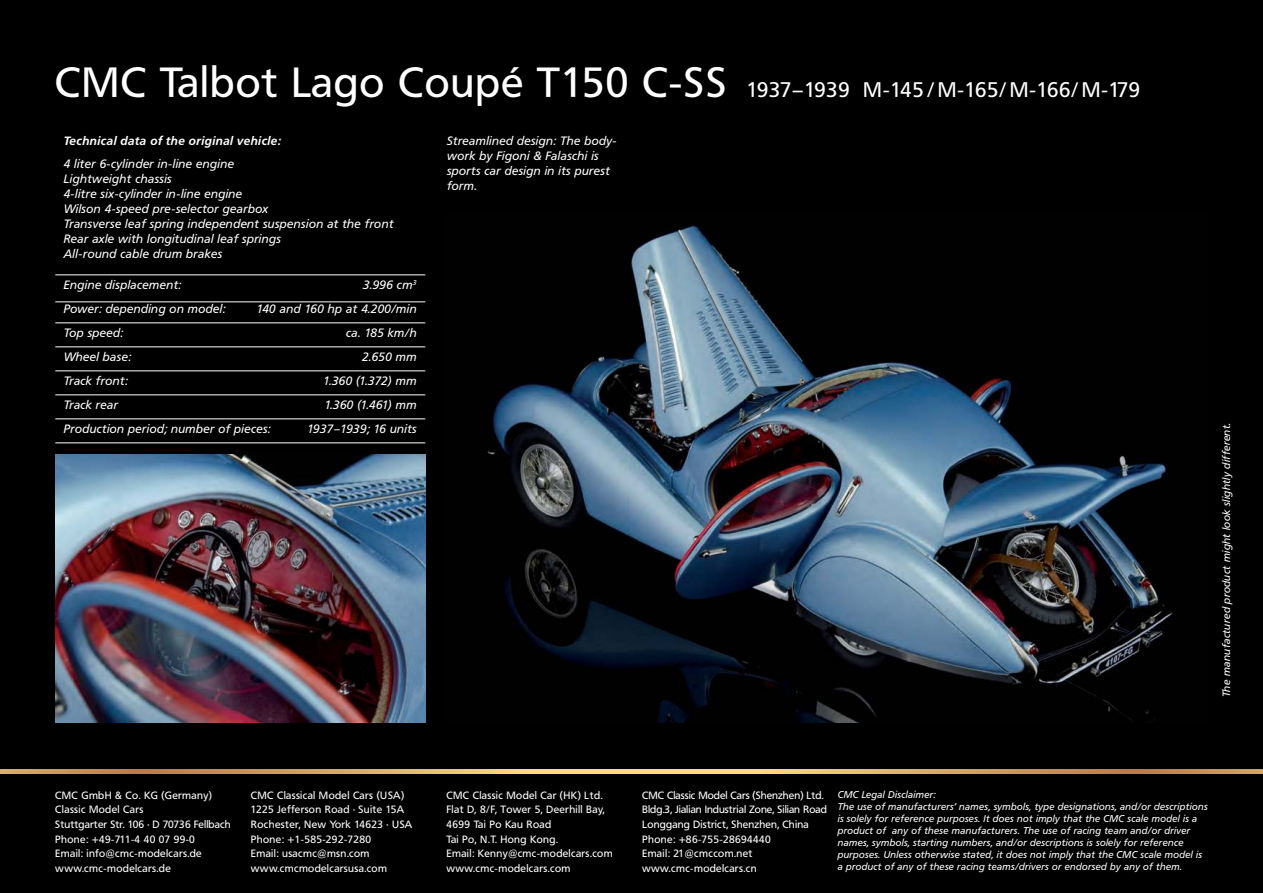
<style>
.page{position:relative;width:1263px;height:893px;background:#000}
.page>*{position:absolute;margin:0;border:0;box-sizing:border-box;transform-origin:0 0}
.t1{font:21px "Frutiger BQ";color:#fff}
.t2{font:italic 12px/15px "Frutiger BQ";letter-spacing:.03em;color:#fff}
.t3{font:italic 700 12px "Frutiger BQ";letter-spacing:.03em;color:#fff}
.t4{font:10.5px/14.7px "Frutiger BQ";letter-spacing:.03em;color:#fff}
.t5{font:italic 10.5px "Frutiger BQ";letter-spacing:.03em;color:#fff}
.t6{font:italic 9.75px/12px "Frutiger BQ";letter-spacing:.03em;color:#fff}
.s1{font-size:42px}
</style>
<div class="page">
<img style="left:0;top:770px;width:1263px;height:4px">
<hr style="left:55px;top:274px;width:370px;height:1px;background:#fff">
<hr style="left:55px;top:301px;width:370px;height:1px;background:#fff">
<hr style="left:55px;top:322px;width:370px;height:1px;background:#fff">
<hr style="left:55px;top:346px;width:370px;height:1px;background:#fff">
<hr style="left:55px;top:370px;width:370px;height:1px;background:#fff">
<hr style="left:55px;top:394px;width:370px;height:1px;background:#fff">
<hr style="left:55px;top:418px;width:370px;height:1px;background:#fff">
<hr style="left:55px;top:442px;width:370px;height:1px;background:#fff">
<img style="left:55px;top:455px;width:370px;height:268px">
<img style="left:487px;top:224px;width:686px;height:499px">
<h1 class="t1" style="left:55px;top:81px;width:1086px"><span class="s1">CMC Talbot Lago Coupé T150 C-SS</span> 1937–1939 M-145 / M-165/ M-166/ M-179</h1>
<p class="t3" style="left:64px;top:136px;width:219px">Technical data of the original vehicle:</p>
<p class="t2" style="left:64px;top:157px;width:331px">4 liter 6-cylinder in-line engine<br>Lightweight chassis<br>4-litre six-cylinder in-line engine<br>Wilson 4-speed pre-selector gearbox<br>Transverse leaf spring independent suspension at the front Rear axle with longitudinal leaf springs<br>All-round cable drum brakes</p>
<p class="t2" style="left:64px;top:279px;width:119px">Engine displacement:</p>
<p class="t2" style="left:363px;top:279px;width:55px">3.996 cm<sup>3</sup></p>
<p class="t2" style="left:64px;top:303px;width:163px">Power: depending on model:</p>
<p class="t2" style="left:257px;top:303px;width:161px">140 and 160 hp at 4.200/min</p>
<p class="t2" style="left:64px;top:327px;width:61px">Top speed:</p>
<p class="t2" style="left:346px;top:327px;width:72px">ca. 185 km/h</p>
<p class="t2" style="left:64px;top:351px;width:69px">Wheel base:</p>
<p class="t2" style="left:362px;top:351px;width:56px">2.650 mm</p>
<p class="t2" style="left:64px;top:375px;width:65px">Track front:</p>
<p class="t2" style="left:323px;top:375px;width:95px">1.360 (1.372) mm</p>
<p class="t2" style="left:64px;top:399px;width:56px">Track rear</p>
<p class="t2" style="left:325px;top:399px;width:93px">1.360 (1.461) mm</p>
<p class="t2" style="left:64px;top:423px;width:208px">Production period; number of pieces:</p>
<p class="t2" style="left:307px;top:423px;width:111px">1937–1939; 16 units</p>
<p class="t2" style="left:447px;top:134px;width:171px">Streamlined design: The body&shy;work by Figoni &amp; Falaschi is sports car design in its purest form.</p>
<p class="t5" style="left:1222px;top:697px;width:276px;rotate:-90deg">The manufactured product might look slightly different.</p>
<p class="t4" style="left:55px;top:788px;width:177px">CMC GmbH &amp; Co. KG (Germany)<br>Classic Model Cars<br>Stuttgarter Str. 106 · D 70736 Fellbach<br>Phone: +49-711-4 40 07 99-0<br>Email: info@cmc-modelcars.de www.cmc-modelcars.de</p>
<p class="t4" style="left:251px;top:788px;width:163px">CMC Classical Model Cars (USA)<br>1225 Jefferson Road · Suite 15A<br>Rochester, New York 14623 · USA<br>Phone: +1-585-292-7280<br>Email: usacmc@msn.com www.cmcmodelcarsusa.com</p>
<p class="t4" style="left:446px;top:788px;width:168px">CMC Classic Model Car (HK) Ltd.<br>Flat D, 8/F, Tower 5, Deerhill Bay,<br>4699 Tai Po Kau Road<br>Tai Po, N.T. Hong Kong.<br>Email: Kenny@cmc-modelcars.com www.cmc-modelcars.com</p>
<p class="t4" style="left:642px;top:788px;width:186px">CMC Classic Model Cars (Shenzhen) Ltd.<br>Bldg.3, Jialian Industrial Zone, Silian Road<br>Longgang District, Shenzhen, China<br>Phone: +86-755-28694440<br>Email: 21@cmccom.net www.cmc-modelcars.cn</p>
<p class="t6" style="left:838px;top:789px;width:371px">CMC Legal Disclaimer:<br>The use of manufacturers’ names, symbols, type designations, and/or descriptions is solely for reference purposes. It does not imply that the CMC scale model is a product of any of these manufacturers. The use of racing team and/or driver names, symbols, starting numbers, and/or descriptions is solely for reference purposes. Unless otherwise stated, it does not imply that the CMC scale model is a product of any of these racing teams/drivers or endorsed by any of them.</p>
</div>
